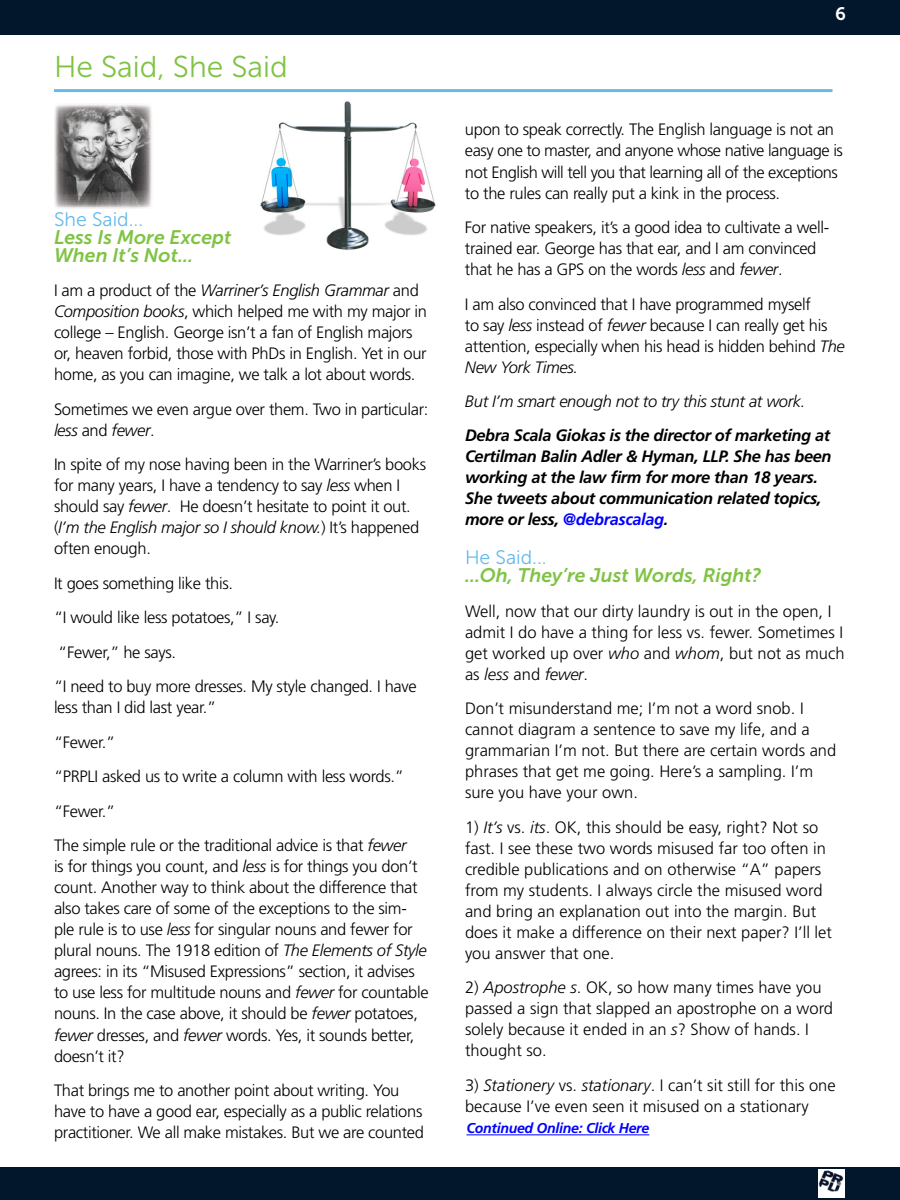
<style>
.page{position:relative;width:900px;height:1200px;background:#fff}
.page>*{position:absolute;margin:0;border:0;box-sizing:border-box;transform-origin:0 0}
.t1{font:30px "Museo Sans 300";color:#80c344}
.t2{font:italic 19.5px/18px "Museo Sans 700";color:#80c344}
.t3{font:19.5px "Museo Sans 300";color:#65bae9}
.t4{font:18px "Museo Sans 700";color:#fff}
.t5{font:300 16.5px/21px "Frutiger LT Std";letter-spacing:-.02em;color:#000}
.t6{font:300 16.5px/21px "Frutiger LT Std";color:#000}
.t7{font:italic 700 16.5px/21px "Frutiger LT Std";letter-spacing:-.02em;color:#000}
.t8{font:italic 300 16.5px "Frutiger LT Std";letter-spacing:-.02em;color:#000}
.t9{font:italic 700 14.25px "Frutiger LT Std";letter-spacing:-.02em;color:#00f}
.s1{font-style:italic}
.s2{color:#00f}
</style>
<div class="page">
<img style="left:260px;top:101px;width:176px;height:149px">
<hr style="left:54px;top:89px;width:778px;height:3px;background:#65bae9">
<img style="left:54px;top:104px;width:98px;height:105px">
<div style="left:0;top:0;width:900px;height:34px;background:#03172c"></div>
<div style="left:0;top:1167px;width:900px;height:33px;background:#03172c"></div>
<img style="left:819px;top:1170px;width:25px;height:28px">
<hr style="left:466px;top:1135px;width:183px;height:1px;background:#00f">
<h1 class="t1" style="left:54px;top:50px;width:235px">He Said, She Said</h1>
<p class="t3" style="left:54px;top:209px;width:91px">She Said...</p>
<p class="t2" style="left:54px;top:228px;width:179px">Less Is More Except<br>When It’s Not...</p>
<p class="t5" style="left:54px;top:280px;width:375px">I am a product of the <span class="s1">Warriner’s English Grammar</span> and <span class="s1">Composition books</span>, which helped me with my major in college – English. George isn’t a fan of English majors or, heaven forbid, those with PhDs in English. Yet in our home, as you can imagine, we talk a lot about words.</p>
<p class="t5" style="left:54px;top:399px;width:376px">Sometimes we even argue over them. Two in particular: <span class="s1">less</span> and <span class="s1">fewer</span>.</p>
<p class="t5" style="left:54px;top:454px;width:374px">In spite of my nose having been in the Warriner’s books for many years, I have a tendency to say <span class="s1">less</span> when I should say <span class="s1">fewer</span>. He doesn’t hesitate to point it out. (<span class="s1">I’m the English major so I should know.</span>) It’s happened often enough.</p>
<p class="t5" style="left:54px;top:566px;width:364px;line-height:34.5px">It goes something like this.<br>“I would like less potatoes,” I say.<br>“Fewer,” he says.<br>“I need to buy more dresses. My style changed. I have</p>
<p class="t5" style="left:54px;top:691px;width:354px;line-height:34.5px">less than I did last year.”<br>“Fewer.”<br>“PRPLI asked us to write a column with less words.” “Fewer.”<br>The simple rule or the traditional advice is that <span class="s1">fewer</span></p>
<p class="t5" style="left:54px;top:857px;width:376px">is for things you count, and <span class="s1">less</span> is for things you don’t count. Another way to think about the difference that also takes care of some of the exceptions to the sim&shy;ple rule is to use <span class="s1">less</span> for singular nouns and fewer for plural nouns. The 1918 edition of <span class="s1">The Elements of Style </span>agrees: in its “Misused Expressions” section, it advises to use less for multitude nouns and <span class="s1">fewer</span> for countable nouns. In the case above, it should be <span class="s1">fewer</span> potatoes, <span class="s1">fewer</span> dresses, and <span class="s1">fewer</span> words. Yes, it sounds better, doesn’t it?</p>
<p class="t5" style="left:54px;top:1080px;width:371px">That brings me to another point about writing. You have to have a good ear, especially as a public relations practitioner. We all make mistakes. But we are counted</p>
<p class="t4" style="left:835px;top:3px;width:12px">6</p>
<p class="t5" style="left:465px;top:120px;width:379px">upon to speak correctly. The English language is not an easy one to master, and anyone whose native language is not English will tell you that learning all of the exceptions to the rules can really put a kink in the process.</p>
<p class="t5" style="left:465px;top:217px;width:366px">For native speakers, it’s a good idea to cultivate a well&shy;trained ear. George has that ear, and I am convinced that he has a GPS on the words <span class="s1">less</span> and <span class="s1">fewer</span>.</p>
<p class="t5" style="left:465px;top:294px;width:381px">I am also convinced that I have programmed myself<br>to say <span class="s1">less</span> instead of <span class="s1">fewer</span> because I can really get his attention, especially when his head is hidden behind <span class="s1">The New York Times.</span></p>
<p class="t8" style="left:465px;top:392px;width:342px">But I’m smart enough not to try this stunt at work.</p>
<p class="t7" style="left:465px;top:425px;width:368px">Debra Scala Giokas is the director of marketing at Certilman Balin Adler &amp; Hyman, LLP. She has been working at the law firm for more than 18 years.<br>She tweets about communication related topics, more or less, <span class="s2">@debrascalag</span>.</p>
<p class="t3" style="left:465px;top:547px;width:83px">He Said...</p>
<p class="t2" style="left:465px;top:567px;width:298px">...Oh, They’re Just Words, Right?</p>
<p class="t6" style="left:465px;top:601px;width:381px">Well, now that our dirty laundry is out in the open, I admit I do have a thing for less vs. fewer. Sometimes I get worked up over <span class="s1">who</span> and <span class="s1">whom</span>, but not as much as <span class="s1">less</span> and <span class="s1">fewer</span>.</p>
<p class="t6" style="left:465px;top:698px;width:373px">Don’t misunderstand me; I’m not a word snob. I cannot diagram a sentence to save my life, and a grammarian I’m not. But there are certain words and phrases that get me going. Here’s a sampling. I’m sure you have your own.</p>
<p class="t6" style="left:465px;top:817px;width:369px">1) <span class="s1">It’s</span> vs. <span class="s1">its</span>. OK, this should be easy, right? Not so fast. I see these two words misused far too often in credible publications and on otherwise “A” papers from my students. I always circle the misused word and bring an explanation out into the margin. But does it make a difference on their next paper? I’ll let you answer that one.</p>
<p class="t6" style="left:465px;top:977px;width:370px">2) <span class="s1">Apostrophe s</span>. OK, so how many times have you passed a sign that slapped an apostrophe on a word solely because it ended in an <span class="s1">s</span>? Show of hands. I thought so.</p>
<p class="t6" style="left:465px;top:1075px;width:372px">3) <span class="s1">Stationery</span> vs. <span class="s1">stationary</span>. I can’t sit still for this one because I’ve even seen it misused on a stationary</p>
<p class="t9" style="left:466px;top:1120px;width:184px">Continued Online: Click Here</p>
</div>
